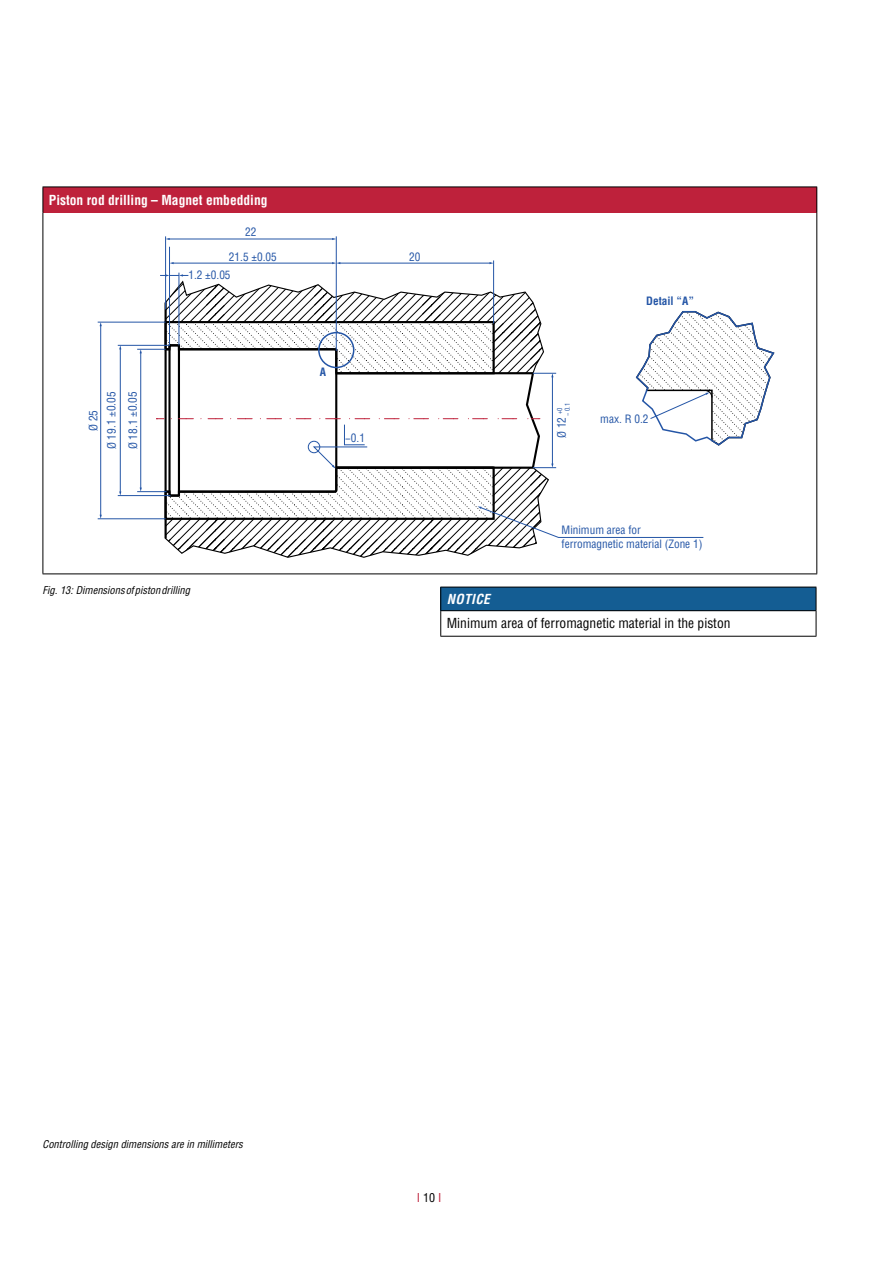
<style>
.page{position:relative;width:893px;height:1263px;background:#fff}
.page>*{position:absolute;margin:0;border:0;box-sizing:border-box;transform-origin:0 0}
.t1{font:condensed 13.5px "Helvetica LT Std";color:#000}
.t2{font:700 condensed 13.5px "Helvetica LT Std";color:#fff}
.t3{font:italic 700 condensed 13.5px "Helvetica LT Std";letter-spacing:.03em;color:#fff}
.t4{font:condensed 12px "Helvetica LT Std";color:#be213b}
.t5{font:condensed 11.25px/17.2px "Helvetica LT Pro";color:#2455a6}
.t6{font:700 condensed 11.25px "Helvetica LT Pro";color:#2455a6}
.t7{font:italic condensed 10.5px "Helvetica LT Std";color:#000}
.t8{font:condensed 6.6px "Helvetica LT Pro";color:#2455a6}
.s1{color:#000}
</style>
<div class="page">
<div style="left:43px;top:187px;width:774px;height:25px;background:#be213b"></div>
<hr style="left:43px;top:187px;width:774px;height:1px;background:#000">
<svg style="left:43px;top:187px;width:1px;height:25px"></svg>
<svg style="left:816px;top:187px;width:1px;height:25px"></svg>
<hr style="left:43px;top:212px;width:1px;height:361px;background:#000">
<hr style="left:816px;top:212px;width:1px;height:361px;background:#000">
<hr style="left:43px;top:573px;width:774px;height:1px;background:#000">
<hr style="left:98px;top:322px;width:68px;height:1px;background:#2455a6">
<hr style="left:165px;top:236px;width:1px;height:73px;background:#2455a6">
<hr style="left:169px;top:247px;width:1px;height:98px;background:#2455a6">
<hr style="left:179px;top:273px;width:1px;height:72px;background:#2455a6">
<hr style="left:336px;top:236px;width:1px;height:115px;background:#2455a6">
<hr style="left:493px;top:260px;width:1px;height:63px;background:#2455a6">
<hr style="left:98px;top:518px;width:68px;height:1px;background:#2455a6">
<hr style="left:118px;top:345px;width:52px;height:1px;background:#2455a6">
<hr style="left:169px;top:239px;width:164px;height:1px;background:#2455a6">
<hr style="left:173px;top:263px;width:160px;height:1px;background:#2455a6">
<hr style="left:100px;top:325px;width:1px;height:190px;background:#2455a6">
<hr style="left:340px;top:263px;width:150px;height:1px;background:#2455a6">
<svg style="left:332px;top:262px;width:8px;height:2px"></svg>
<hr style="left:118px;top:495px;width:52px;height:1px;background:#2455a6">
<hr style="left:120px;top:349px;width:1px;height:143px;background:#2455a6">
<svg style="left:137px;top:274px;width:638px;height:284px"></svg>
<div style="left:441px;top:587px;width:375px;height:24px;background:#145d93"></div>
<hr style="left:440px;top:636px;width:376px;height:1px;background:#000">
<hr style="left:440px;top:587px;width:376px;height:1px;background:#000">
<svg style="left:440px;top:587px;width:1px;height:49px"></svg>
<svg style="left:816px;top:587px;width:1px;height:49px"></svg>
<hr style="left:440px;top:610px;width:376px;height:1px;background:#000">
<p class="t2" style="left:49px;top:191px;width:220px">Piston rod drilling – Magnet embedding</p>
<p class="t5" style="left:84px;top:449px;width:59px;line-height:18px;text-align:center;rotate:-90deg">Ø 25<br>Ø 19.1 ±0.05</p>
<p class="t5" style="left:124px;top:449px;width:59px;rotate:-90deg">Ø 18.1 ±0.05</p>
<p class="t5" style="left:245px;top:224px;width:13px">22</p>
<p class="t5" style="left:188px;top:249px;width:90px;text-indent:41px">21.5 ±0.05<br>1.2 ±0.05</p>
<p class="t6" style="left:320px;top:364px;width:8px">A</p>
<p class="t5" style="left:345px;top:430px;width:21px">−0.1</p>
<p class="t7" style="left:43px;top:583px;width:149px">Fig. 13: Dimensions of piston drilling</p>
<p class="t5" style="left:409px;top:249px;width:13px">20</p>
<p class="t6" style="left:646px;top:293px;width:49px">Detail “A”</p>
<p class="t5" style="left:553px;top:438px;width:32px;rotate:-90deg">Ø 12 <sup>+0</sup></p>
<p class="t8" style="left:563px;top:416px;width:15px;rotate:-90deg">− 0.1</p>
<p class="t5" style="left:600px;top:410px;width:50px">max. R 0.2</p>
<p class="t5" style="left:562px;top:523px;width:142px;line-height:13.5px">Minimum area for ferromagnetic material (Zone 1)</p>
<p class="t3" style="left:447px;top:590px;width:45px">NOTICE</p>
<p class="t1" style="left:447px;top:615px;width:285px">Minimum area of ferromagnetic material in the piston</p>
<p class="t7" style="left:43px;top:1138px;width:202px">Controlling design dimensions are in millimeters</p>
<p class="t4" style="left:417px;top:1190px;width:26px">I <span class="s1">10</span> I</p>
</div>
